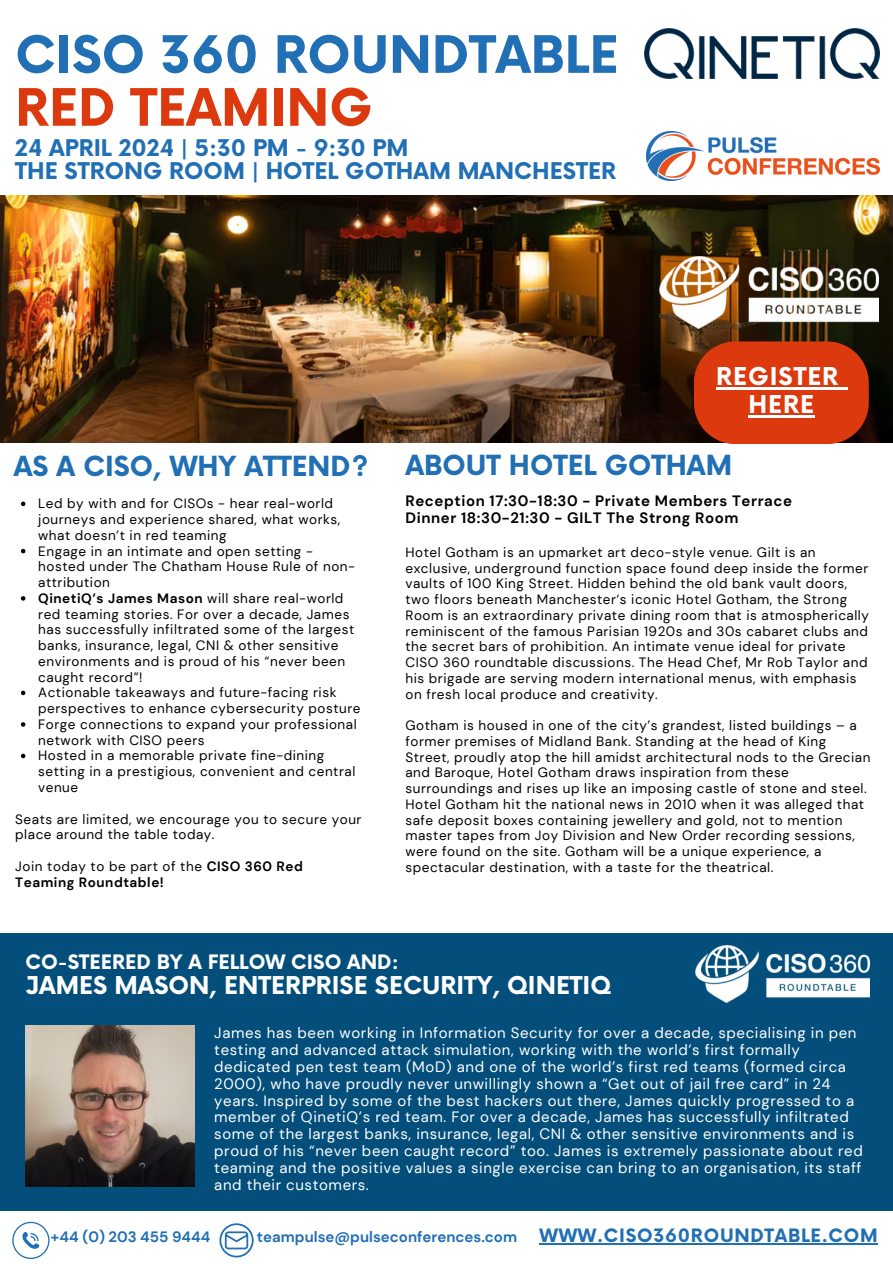
<style>
.page{position:relative;width:893px;height:1264px;background:#fff}
.page>*{position:absolute;margin:0;border:0;box-sizing:border-box;transform-origin:0 0}
.t1{font:700 50.25px/52.8px "Now";color:#216fb4}
.t2{font:700 27px "Now";color:#216fb4}
.t3{font:700 24px/28.2px "Now";letter-spacing:.04em;color:#fff;text-align:center}
.t4{font:700 23.85px "Now";color:#fff}
.t5{font:700 22.35px/22.5px "Now";color:#216fb4}
.t6{font:700 19.35px "Now";color:#fff}
.t7{font:700 18px "Now";letter-spacing:.04em;color:#216fb4}
.t8{font:15px/16.8px "DM Sans";letter-spacing:.04em;color:#fff}
.t9{font:700 15px/16.8px "DM Sans";letter-spacing:.04em;color:#000}
.t10{font:700 15px "DM Sans";color:#216fb4}
.t11{font:13.5px/15.8px "DM Sans";letter-spacing:.04em;color:#000}
.t12{font:700 13.5px/15.8px "DM Sans";letter-spacing:.04em;color:#000}
.s1{color:#dd390f}
.s2{font-weight:700}
.s3{font-weight:400}
</style>
<div class="page">
<div style="left:0;top:933px;width:892px;height:278px;background:#034e7b"></div>
<img style="left:646px;top:131px;width:233px;height:50px">
<img style="left:0;top:195px;width:892px;height:247px">
<hr style="left:539px;top:1243px;width:339px;height:1px;background:#216fb4">
<svg style="left:12px;top:1221px;width:37px;height:37px"></svg>
<svg style="left:219px;top:1223px;width:34px;height:33px"></svg>
<img style="left:25px;top:1025px;width:169px;height:161px">
<img style="left:644px;top:29px;width:235px;height:49px">
<svg style="left:21px;top:501px;width:4px;height:5px"></svg>
<svg style="left:21px;top:549px;width:4px;height:4px"></svg>
<svg style="left:21px;top:596px;width:4px;height:4px"></svg>
<svg style="left:21px;top:690px;width:4px;height:5px"></svg>
<svg style="left:21px;top:722px;width:4px;height:4px"></svg>
<svg style="left:21px;top:753px;width:4px;height:5px"></svg>
<svg style="left:693px;top:341px;width:175px;height:103px;background:#ce3b15"></svg>
<hr style="left:748px;top:415px;width:67px;height:2px;background:#fff">
<img style="left:696px;top:945px;width:173px;height:57px">
<img style="left:659px;top:256px;width:219px;height:72px">
<h5 class="t1" style="left:15px;top:31px;width:604px">CISO 360 ROUNDTABLE<br><span class="s1">RED TEAMING</span></h5>
<h5 class="t5" style="left:15px;top:138px;width:602px">24 APRIL 2024 | 5:30 PM - 9:30 PM<br>THE STRONG ROOM | HOTEL GOTHAM MANCHESTER</h5>
<p class="t3" style="left:716px;top:363px;width:124px">REGISTER<br>HERE</p>
<h1 class="t2" style="left:14px;top:451px;width:356px">AS A CISO, WHY ATTEND?</h1>
<h1 class="t2" style="left:405px;top:450px;width:328px">ABOUT HOTEL GOTHAM</h1>
<p class="t11" style="left:38px;top:496px;width:303px">Led by with and for CISOs - hear real-world journeys and experience shared, what works, what doesn’t in red teaming</p>
<p class="t11" style="left:38px;top:543px;width:318px">Engage in an intimate and open setting - hosted under The Chatham House Rule of non&shy;attribution</p>
<p class="t11" style="left:38px;top:590px;width:317px"><span class="s2">QinetiQ’s James Mason</span> will share real-world red teaming stories. For over a decade, James has successfully infiltrated some of the largest banks, insurance, legal, CNI &amp; other sensitive environments and is proud of his “never been caught record”!</p>
<p class="t11" style="left:38px;top:685px;width:324px">Actionable takeaways and future-facing risk perspectives to enhance cybersecurity posture</p>
<p class="t11" style="left:38px;top:716px;width:320px">Forge connections to expand your professional network with CISO peers</p>
<p class="t11" style="left:38px;top:748px;width:318px">Hosted in a memorable private fine-dining setting in a prestigious, convenient and central venue</p>
<p class="t11" style="left:15px;top:811px;width:348px">Seats are limited, we encourage you to secure your place around the table today.</p>
<p class="t12" style="left:15px;top:858px;width:289px"><span class="s3">Join today to be part of the</span> CISO 360 Red<br>Teaming Roundtable!</p>
<p class="t9" style="left:405px;top:492px;width:388px">Reception 17:30-18:30 - Private Members Terrace<br>Dinner 18:30-21:30 - GILT The Strong Room</p>
<h2 class="t11" style="left:405px;top:544px;width:465px">Hotel Gotham is an upmarket art deco-style venue. Gilt is an exclusive, underground function space found deep inside the former vaults of 100 King Street. Hidden behind the old bank vault doors, two floors beneath Manchester‘s iconic Hotel Gotham, the Strong Room is an extraordinary private dining room that is atmospherically reminiscent of the famous Parisian 1920s and 30s cabaret clubs and the secret bars of prohibition. An intimate venue ideal for private CISO 360 roundtable discussions. The Head Chef, Mr Rob Taylor and his brigade are serving modern international menus, with emphasis on fresh local produce and creativity.</h2>
<p class="t11" style="left:405px;top:717px;width:466px">Gotham is housed in one of the city’s grandest, listed buildings – a former premises of Midland Bank. Standing at the head of King Street, proudly atop the hill amidst architectural nods to the Grecian and Baroque, Hotel Gotham draws inspiration from these surroundings and rises up like an imposing castle of stone and steel.<br>Hotel Gotham hit the national news in 2010 when it was alleged that safe deposit boxes containing jewellery and gold, not to mention master tapes from Joy Division and New Order recording sessions, were found on the site. Gotham will be a unique experience, a spectacular destination, with a taste for the theatrical.</p>
<h4 class="t6" style="left:26px;top:951px;width:374px">CO-STEERED BY A FELLOW CISO AND:</h4>
<h4 class="t4" style="left:26px;top:972px;width:587px">JAMES MASON, ENTERPRISE SECURITY, QINETIQ</h4>
<p class="t8" style="left:214px;top:1024px;width:650px">James has been working in Information Security for over a decade, specialising in pen testing and advanced attack simulation, working with the world’s first formally dedicated pen test team (MoD) and one of the world’s first red teams (formed circa 2000), who have proudly never unwillingly shown a “Get out of jail free card” in 24 years. Inspired by some of the best hackers out there, James quickly progressed to a member of QinetiQ’s red team. For over a decade, James has successfully infiltrated some of the largest banks, insurance, legal, CNI &amp; other sensitive environments and is proud of his “never been caught record” too. James is extremely passionate about red teaming and the positive values a single exercise can bring to an organisation, its staff and their customers.</p>
<p class="t10" style="left:51px;top:1227px;width:161px">+44 (0) 203 455 9444</p>
<p class="t10" style="left:257px;top:1227px;width:262px">teampulse@pulseconferences.com</p>
<p class="t7" style="left:539px;top:1225px;width:340px">WWW.CISO360ROUNDTABLE.COM</p>
</div>
